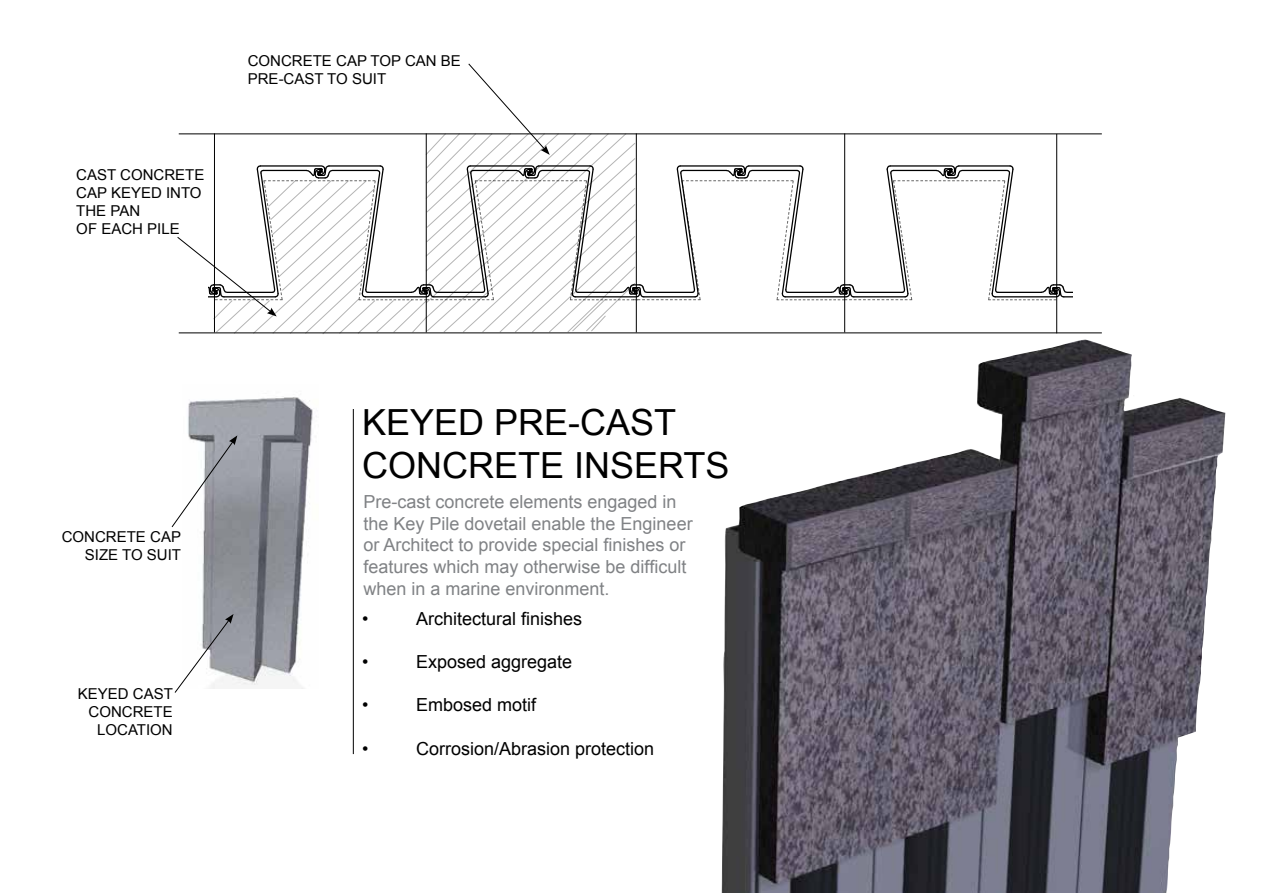
<style>
.page{position:relative;width:1263px;height:893px;background:#fff}
.page>*{position:absolute;margin:0;border:0;box-sizing:border-box;transform-origin:0 0}
.t1{font:36px/43.2px "Arial";color:#000}
.t2{font:18px/21.6px "Arial";color:#808285}
.t3{font:18px "Arial";color:#000}
.t4{font:15px/18px "Arial";color:#000}
</style>
<div class="page">
<img style="left:722px;top:340px;width:503px;height:553px">
<hr style="left:179px;top:133px;width:923px;height:1px;background:#000">
<hr style="left:179px;top:332px;width:923px;height:1px;background:#000">
<img style="left:188px;top:396px;width:125px;height:293px">
<svg style="left:174px;top:614px;width:60px;height:79px"></svg>
<svg style="left:171px;top:435px;width:66px;height:93px"></svg>
<svg style="left:177px;top:63px;width:895px;height:271px"></svg>
<hr style="left:353px;top:409px;width:1px;height:345px;background:#000">
<p class="t4" style="left:76px;top:166px;width:130px">CAST CONCRETE<br>CAP KEYED INTO<br>THE PAN<br>OF EACH PILE</p>
<p class="t4" style="left:248px;top:52px;width:215px">CONCRETE CAP TOP CAN BE<br>PRE-CAST TO SUIT</p>
<p class="t4" style="left:62px;top:528px;width:121px;text-align:right">CONCRETE CAP<br>SIZE TO SUIT</p>
<p class="t4" style="left:78px;top:685px;width:97px;text-align:right">KEYED CAST<br>CONCRETE<br>LOCATION</p>
<h1 class="t1" style="left:362px;top:401px;width:369px">KEYED PRE-CAST<br>CONCRETE INSERTS</h1>
<p class="t2" style="left:363px;top:491px;width:331px">Pre-cast concrete elements engaged in the Key Pile dovetail enable the Engineer or Architect to provide special finishes or features which may otherwise be difficult when in a marine environment.</p>
<p class="t3" style="left:362px;top:607px;width:8px">•</p>
<p class="t3" style="left:416px;top:607px;width:168px">Architectural finishes</p>
<p class="t3" style="left:362px;top:650px;width:8px">•</p>
<p class="t3" style="left:416px;top:650px;width:158px">Exposed aggregate</p>
<p class="t3" style="left:362px;top:693px;width:8px">•</p>
<p class="t3" style="left:416px;top:693px;width:122px">Embosed motif</p>
<p class="t3" style="left:362px;top:736px;width:8px">•</p>
<p class="t3" style="left:416px;top:736px;width:240px">Corrosion/Abrasion protection</p>
</div>
